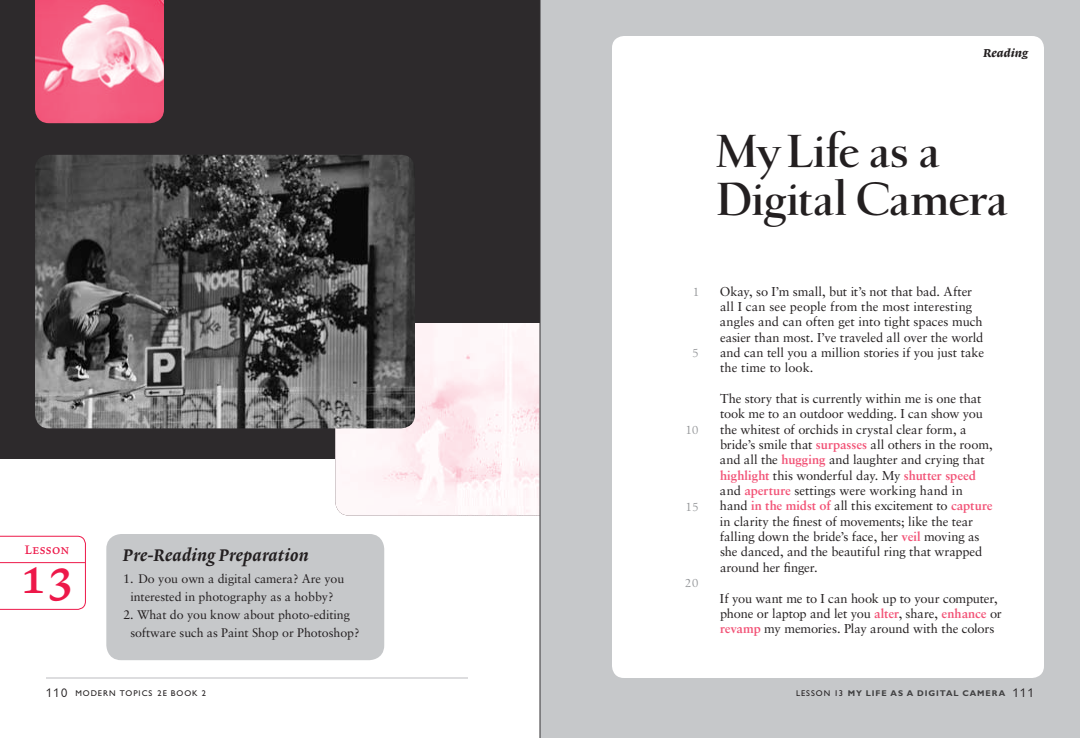
<style>
.page{position:relative;width:1080px;height:738px;background:#fff}
.page>*{position:absolute;margin:0;border:0;box-sizing:border-box;transform-origin:0 0}
.t1{font:500 49px "Lexicon No 1 Roman B";color:#ed1849}
.t2{font:44px/48px "Village Bold Titling";letter-spacing:-.01em;color:#231f20}
.t3{font:17px "Lexicon No 2 Italic D Txt";letter-spacing:.015em;color:#231f20}
.t4{font:13px "Lexicon No 1 Roman A Exp";letter-spacing:.03em;color:#ed1849}
.t5{font:12.9px/15.4px "Sabon";letter-spacing:-.005em;color:#231f20}
.t6{font:12.4px/18px "Sabon";letter-spacing:-.005em;color:#231f20;text-align:center}
.t7{font:12px "Lexicon No 1 Italic E Txt";letter-spacing:.01em;color:#231f20}
.t8{font:11px "Village Roman Smallcaps";color:#939598}
.t9{font:700 8.4px "Gill Sans";letter-spacing:.11em;color:#414142}
.t10{font:8.4px "Gill Sans";letter-spacing:.115em;color:#231f20}
.s1{font-weight:700;color:#f25276}
.s2{font-family:"Gill Alt One";font-size:12.5px}
.s3{font-weight:400;color:#231f20}
.s4{font-weight:400;font-size:8.5px;color:#231f20}
.s5{font-family:"Gill Alt One";font-weight:400;font-size:12.5px;color:#231f20}
</style>
<div class="page">
<hr style="left:46px;top:678px;width:422px;height:1px;background:#bcbdc0">
<div style="left:0;top:0;width:540px;height:459px;background:#2d2a2c"></div>
<img style="left:335px;top:323px;width:239px;height:193px;border-radius:14px">
<div style="left:106px;top:534px;width:278px;height:126px;background:#c6c8ca;border-radius:15px"></div>
<div style="left:540px;top:0;width:540px;height:738px;background:#c6c8ca"></div>
<div style="left:612px;top:36px;width:432px;height:642px;background:#fff;border-radius:12px"></div>
<svg style="left:0;top:536px;width:86px;height:74px"></svg>
<hr style="left:0;top:562px;width:85px;height:1px;background:#ed1849">
<img style="left:35px;top:155px;width:380px;height:273px;border-radius:14px">
<img style="left:35px;top:0;width:129px;height:123px">
<hr style="left:540px;top:0;width:1px;height:738px;background:#333133">
<p class="t7" style="left:983px;top:46px;width:46px">Reading</p>
<p class="t4" style="left:25px;top:543px;width:46px">Lesson</p>
<h1 class="t1" style="left:20px;top:550px;width:56px">13</h1>
<h3 class="t3" style="left:123px;top:545px;width:187px">Pre-Reading Preparation</h3>
<p class="t6" style="left:123px;top:569px;width:223px">1. Do you own a digital camera? Are you interested in photography as a hobby?</p>
<p class="t6" style="left:130px;top:605px;width:231px;text-align:left;text-indent:-7px">2. What do you know about photo-editing software such as Paint Shop or Photoshop?</p>
<h2 class="t2" style="left:716px;top:128px;width:293px">My Life as a<br>Digital Camera</h2>
<p class="t8" style="left:694px;top:285px;width:6px">1</p>
<p class="t8" style="left:693px;top:346px;width:7px">5</p>
<p class="t8" style="left:686px;top:423px;width:13px">10</p>
<p class="t8" style="left:687px;top:500px;width:13px">15</p>
<p class="t8" style="left:685px;top:577px;width:15px">20</p>
<p class="t5" style="left:720px;top:283px;width:266px">Okay, so I’m small, but it’s not that bad. After all I can see people from the most interesting angles and can often get into tight spaces much easier than most. I’ve traveled all over the world and can tell you a million stories if you just take the time to look.</p>
<p class="t5" style="left:720px;top:391px;width:274px">The story that is currently within me is one that took me to an outdoor wedding. I can show you the whitest of orchids in crystal clear form, a bride’s smile that <span class="s1">surpasses</span> all others in the room, and all the <span class="s1">hugging</span> and laughter and crying that <span class="s1">highlight</span> this wonderful day. My <span class="s1">shutter speed </span>and <span class="s1">aperture</span> settings were working hand in hand <span class="s1">in the midst of</span> all this excitement to <span class="s1">capture </span>in clarity the finest of movements; like the tear falling down the bride’s face, her <span class="s1">veil</span> moving as she danced, and the beautiful ring that wrapped around her finger.</p>
<p class="t5" style="left:720px;top:590px;width:284px">If you want me to I can hook up to your computer, phone or laptop and let you <span class="s1">alter</span>, share, <span class="s1">enhance</span> or <span class="s1">revamp</span> my memories. Play around with the colors</p>
<p class="t10" style="left:46px;top:688px;width:161px"><span class="s2">110</span> MODERN TOPICS 2E BOOK 2</p>
<p class="t9" style="left:796px;top:688px;width:239px"><span class="s3">LESSON</span> <span class="s4">13</span> MY LIFE AS A DIGITAL CAMERA <span class="s5">111</span></p>
</div>
